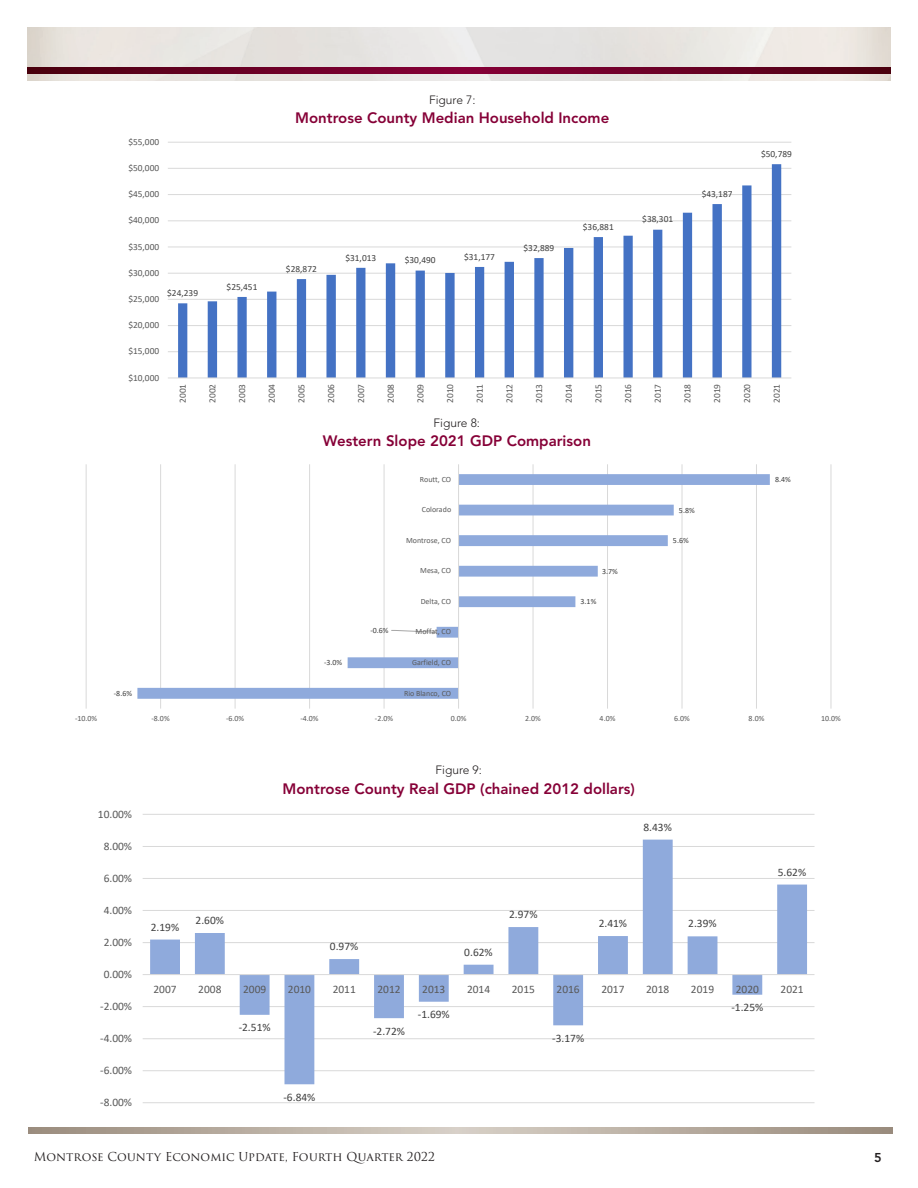
<style>
.page{position:relative;width:918px;height:1188px;background:#fff}
.page>*{position:absolute;margin:0;border:0;box-sizing:border-box;transform-origin:0 0}
.t1{font:800 15px "Avenir";color:#860037}
.t2{font:800 12.75px "Avenir";color:#231f20}
.t3{font:12px "Trajan Pro 3";color:#231f20}
.t4{font:300 12px "Avenir";color:#231f20}
.t5{font:11.4px "Calibri";color:#595959}
.t6{font:11.4px "Calibri";color:#404040}
.t7{font:9.45px "Calibri";color:#595959}
.t8{font:9.45px "Calibri";color:#404040}
.t9{font:7.95px "Calibri";color:#595959}
.t10{font:7.95px "Calibri";color:#404040}
</style>
<div class="page">
<img style="left:27px;top:27px;width:864px;height:54px">
<svg style="left:27px;top:68px;width:864px;height:6px;background:#680023"></svg>
<svg style="left:28px;top:1128px;width:864px;height:6px;background:#b8ada1"></svg>
<hr style="left:143px;top:1102px;width:672px;height:1px;background:#d9d9d9">
<hr style="left:143px;top:1070px;width:672px;height:1px;background:#d9d9d9">
<hr style="left:143px;top:1038px;width:672px;height:1px;background:#d9d9d9">
<hr style="left:143px;top:1006px;width:672px;height:1px;background:#d9d9d9">
<hr style="left:143px;top:942px;width:672px;height:1px;background:#d9d9d9">
<hr style="left:143px;top:910px;width:672px;height:1px;background:#d9d9d9">
<hr style="left:143px;top:878px;width:672px;height:1px;background:#d9d9d9">
<hr style="left:143px;top:846px;width:672px;height:1px;background:#d9d9d9">
<hr style="left:143px;top:814px;width:672px;height:1px;background:#d9d9d9">
<svg style="left:150px;top:840px;width:657px;height:244px"></svg>
<hr style="left:143px;top:974px;width:672px;height:1px;background:#d9d9d9">
<hr style="left:168px;top:351px;width:623px;height:1px;background:#d9d9d9">
<hr style="left:168px;top:325px;width:623px;height:1px;background:#d9d9d9">
<hr style="left:168px;top:299px;width:623px;height:1px;background:#d9d9d9">
<hr style="left:168px;top:273px;width:623px;height:1px;background:#d9d9d9">
<hr style="left:168px;top:247px;width:623px;height:1px;background:#d9d9d9">
<hr style="left:168px;top:220px;width:623px;height:1px;background:#d9d9d9">
<hr style="left:168px;top:194px;width:623px;height:1px;background:#d9d9d9">
<hr style="left:168px;top:168px;width:623px;height:1px;background:#d9d9d9">
<hr style="left:168px;top:142px;width:623px;height:1px;background:#d9d9d9">
<svg style="left:178px;top:164px;width:603px;height:214px"></svg>
<hr style="left:168px;top:378px;width:623px;height:1px;background:#d9d9d9">
<hr style="left:86px;top:464px;width:1px;height:245px;background:#d9d9d9">
<hr style="left:160px;top:464px;width:1px;height:245px;background:#d9d9d9">
<hr style="left:235px;top:464px;width:1px;height:245px;background:#d9d9d9">
<hr style="left:309px;top:464px;width:1px;height:245px;background:#d9d9d9">
<hr style="left:384px;top:464px;width:1px;height:245px;background:#d9d9d9">
<hr style="left:533px;top:464px;width:1px;height:245px;background:#d9d9d9">
<hr style="left:607px;top:464px;width:1px;height:245px;background:#d9d9d9">
<hr style="left:682px;top:464px;width:1px;height:245px;background:#d9d9d9">
<hr style="left:756px;top:464px;width:1px;height:245px;background:#d9d9d9">
<hr style="left:831px;top:464px;width:1px;height:245px;background:#d9d9d9">
<svg style="left:137px;top:474px;width:633px;height:225px"></svg>
<hr style="left:458px;top:464px;width:1px;height:245px;background:#d9d9d9">
<svg style="left:391px;top:630px;width:46px;height:3px"></svg>
<p class="t7" style="left:128px;top:135px;width:32px">$55,000</p>
<p class="t7" style="left:128px;top:161px;width:32px">$50,000</p>
<p class="t7" style="left:128px;top:187px;width:32px">$45,000</p>
<p class="t7" style="left:128px;top:214px;width:32px">$40,000</p>
<p class="t7" style="left:128px;top:240px;width:32px">$35,000</p>
<p class="t7" style="left:128px;top:266px;width:32px">$30,000</p>
<p class="t7" style="left:128px;top:292px;width:32px">$25,000</p>
<p class="t7" style="left:128px;top:318px;width:32px">$20,000</p>
<p class="t7" style="left:128px;top:345px;width:32px">$15,000</p>
<p class="t7" style="left:128px;top:371px;width:32px">$10,000</p>
<p class="t4" style="left:429px;top:92px;width:48px">Figure 7:</p>
<p class="t1" style="left:295px;top:109px;width:316px">Montrose County Median Household Income</p>
<p class="t8" style="left:167px;top:286px;width:32px">$24,239</p>
<p class="t8" style="left:227px;top:280px;width:32px">$25,451</p>
<p class="t8" style="left:286px;top:262px;width:32px">$28,872</p>
<p class="t8" style="left:345px;top:251px;width:32px">$31,013</p>
<p class="t8" style="left:405px;top:254px;width:32px">$30,490</p>
<p class="t8" style="left:464px;top:250px;width:32px">$31,177</p>
<p class="t8" style="left:524px;top:241px;width:32px">$32,889</p>
<p class="t8" style="left:583px;top:220px;width:32px">$36,881</p>
<p class="t8" style="left:642px;top:213px;width:32px">$38,301</p>
<p class="t8" style="left:702px;top:187px;width:32px">$43,187</p>
<p class="t8" style="left:761px;top:147px;width:32px">$50,789</p>
<p class="t7" style="left:176px;top:403px;width:21px;rotate:-90deg">2001</p>
<p class="t7" style="left:206px;top:403px;width:21px;rotate:-90deg">2002</p>
<p class="t7" style="left:236px;top:403px;width:21px;rotate:-90deg">2003</p>
<p class="t7" style="left:265px;top:403px;width:21px;rotate:-90deg">2004</p>
<p class="t7" style="left:295px;top:403px;width:21px;rotate:-90deg">2005</p>
<p class="t7" style="left:325px;top:403px;width:21px;rotate:-90deg">2006</p>
<p class="t7" style="left:354px;top:403px;width:21px;rotate:-90deg">2007</p>
<p class="t7" style="left:384px;top:403px;width:21px;rotate:-90deg">2008</p>
<p class="t7" style="left:414px;top:403px;width:21px;rotate:-90deg">2009</p>
<p class="t7" style="left:443px;top:403px;width:21px;rotate:-90deg">2010</p>
<p class="t7" style="left:473px;top:403px;width:21px;rotate:-90deg">2011</p>
<p class="t7" style="left:503px;top:403px;width:21px;rotate:-90deg">2012</p>
<p class="t7" style="left:532px;top:403px;width:21px;rotate:-90deg">2013</p>
<p class="t7" style="left:562px;top:403px;width:21px;rotate:-90deg">2014</p>
<p class="t7" style="left:592px;top:403px;width:21px;rotate:-90deg">2015</p>
<p class="t7" style="left:622px;top:403px;width:21px;rotate:-90deg">2016</p>
<p class="t7" style="left:651px;top:403px;width:21px;rotate:-90deg">2017</p>
<p class="t7" style="left:681px;top:403px;width:21px;rotate:-90deg">2018</p>
<p class="t7" style="left:711px;top:403px;width:21px;rotate:-90deg">2019</p>
<p class="t7" style="left:740px;top:403px;width:21px;rotate:-90deg">2020</p>
<p class="t7" style="left:770px;top:403px;width:21px;rotate:-90deg">2021</p>
<p class="t4" style="left:434px;top:415px;width:48px">Figure 8:</p>
<p class="t1" style="left:323px;top:432px;width:270px">Western Slope 2021 GDP Comparison</p>
<p class="t10" style="left:114px;top:688px;width:20px">-8.6%</p>
<p class="t10" style="left:324px;top:657px;width:20px">-3.0%</p>
<p class="t10" style="left:370px;top:625px;width:20px">-0.6%</p>
<p class="t9" style="left:420px;top:474px;width:33px">Routt, CO</p>
<p class="t9" style="left:422px;top:504px;width:31px">Colorado</p>
<p class="t9" style="left:406px;top:535px;width:47px">Montrose, CO</p>
<p class="t9" style="left:420px;top:565px;width:32px">Mesa, CO</p>
<p class="t9" style="left:421px;top:596px;width:32px">Delta, CO</p>
<p class="t9" style="left:416px;top:626px;width:37px">Moffat, CO</p>
<p class="t9" style="left:412px;top:657px;width:41px">Garfield, CO</p>
<p class="t9" style="left:404px;top:687px;width:49px">Rio Blanco, CO</p>
<p class="t10" style="left:602px;top:566px;width:17px">3.7%</p>
<p class="t10" style="left:581px;top:596px;width:17px">3.1%</p>
<p class="t10" style="left:679px;top:505px;width:17px">5.8%</p>
<p class="t10" style="left:673px;top:535px;width:17px">5.6%</p>
<p class="t10" style="left:775px;top:474px;width:17px">8.4%</p>
<p class="t9" style="left:75px;top:713px;width:24px">-10.0%</p>
<p class="t9" style="left:152px;top:713px;width:20px">-8.0%</p>
<p class="t9" style="left:226px;top:713px;width:20px">-6.0%</p>
<p class="t9" style="left:300px;top:713px;width:20px">-4.0%</p>
<p class="t9" style="left:375px;top:713px;width:20px">-2.0%</p>
<p class="t9" style="left:451px;top:713px;width:17px">0.0%</p>
<p class="t9" style="left:525px;top:713px;width:17px">2.0%</p>
<p class="t9" style="left:600px;top:713px;width:17px">4.0%</p>
<p class="t9" style="left:674px;top:713px;width:17px">6.0%</p>
<p class="t9" style="left:749px;top:713px;width:17px">8.0%</p>
<p class="t9" style="left:821px;top:713px;width:21px">10.0%</p>
<p class="t5" style="left:98px;top:806px;width:36px">10.00%</p>
<p class="t5" style="left:104px;top:838px;width:30px">8.00%</p>
<p class="t5" style="left:104px;top:870px;width:30px">6.00%</p>
<p class="t5" style="left:104px;top:902px;width:30px">4.00%</p>
<p class="t5" style="left:104px;top:934px;width:30px">2.00%</p>
<p class="t5" style="left:104px;top:966px;width:30px">0.00%</p>
<p class="t5" style="left:100px;top:998px;width:33px">-2.00%</p>
<p class="t5" style="left:100px;top:1030px;width:33px">-4.00%</p>
<p class="t5" style="left:100px;top:1062px;width:33px">-6.00%</p>
<p class="t5" style="left:100px;top:1094px;width:33px">-8.00%</p>
<p class="t6" style="left:151px;top:919px;width:30px">2.19%</p>
<p class="t6" style="left:196px;top:912px;width:30px">2.60%</p>
<p class="t4" style="left:435px;top:763px;width:48px">Figure 9:</p>
<p class="t1" style="left:283px;top:779px;width:354px">Montrose County Real GDP (chained 2012 dollars)</p>
<p class="t6" style="left:643px;top:819px;width:30px">8.43%</p>
<p class="t6" style="left:330px;top:938px;width:30px">0.97%</p>
<p class="t6" style="left:464px;top:944px;width:30px">0.62%</p>
<p class="t6" style="left:509px;top:907px;width:30px">2.97%</p>
<p class="t6" style="left:599px;top:915px;width:30px">2.41%</p>
<p class="t6" style="left:688px;top:916px;width:30px">2.39%</p>
<p class="t6" style="left:778px;top:864px;width:30px">5.62%</p>
<p class="t5" style="left:154px;top:981px;width:25px">2007</p>
<p class="t5" style="left:198px;top:981px;width:25px">2008</p>
<p class="t5" style="left:243px;top:981px;width:25px">2009</p>
<p class="t5" style="left:288px;top:981px;width:25px">2010</p>
<p class="t5" style="left:333px;top:981px;width:25px">2011</p>
<p class="t5" style="left:377px;top:981px;width:25px">2012</p>
<p class="t5" style="left:422px;top:981px;width:25px">2013</p>
<p class="t5" style="left:467px;top:981px;width:25px">2014</p>
<p class="t5" style="left:512px;top:981px;width:25px">2015</p>
<p class="t5" style="left:557px;top:981px;width:25px">2016</p>
<p class="t5" style="left:601px;top:981px;width:25px">2017</p>
<p class="t5" style="left:646px;top:981px;width:25px">2018</p>
<p class="t5" style="left:691px;top:981px;width:25px">2019</p>
<p class="t5" style="left:736px;top:981px;width:25px">2020</p>
<p class="t5" style="left:781px;top:981px;width:25px">2021</p>
<p class="t6" style="left:239px;top:1020px;width:33px">-2.51%</p>
<p class="t6" style="left:283px;top:1089px;width:33px">-6.84%</p>
<p class="t6" style="left:373px;top:1023px;width:33px">-2.72%</p>
<p class="t6" style="left:418px;top:1007px;width:33px">-1.69%</p>
<p class="t6" style="left:552px;top:1030px;width:33px">-3.17%</p>
<p class="t6" style="left:731px;top:999px;width:33px">-1.25%</p>
<p class="t3" style="left:34px;top:1148px;width:403px">Montrose County Economic Update, Fourth Quarter 2022</p>
<h2 class="t2" style="left:874px;top:1150px;width:9px">5</h2>
</div>
